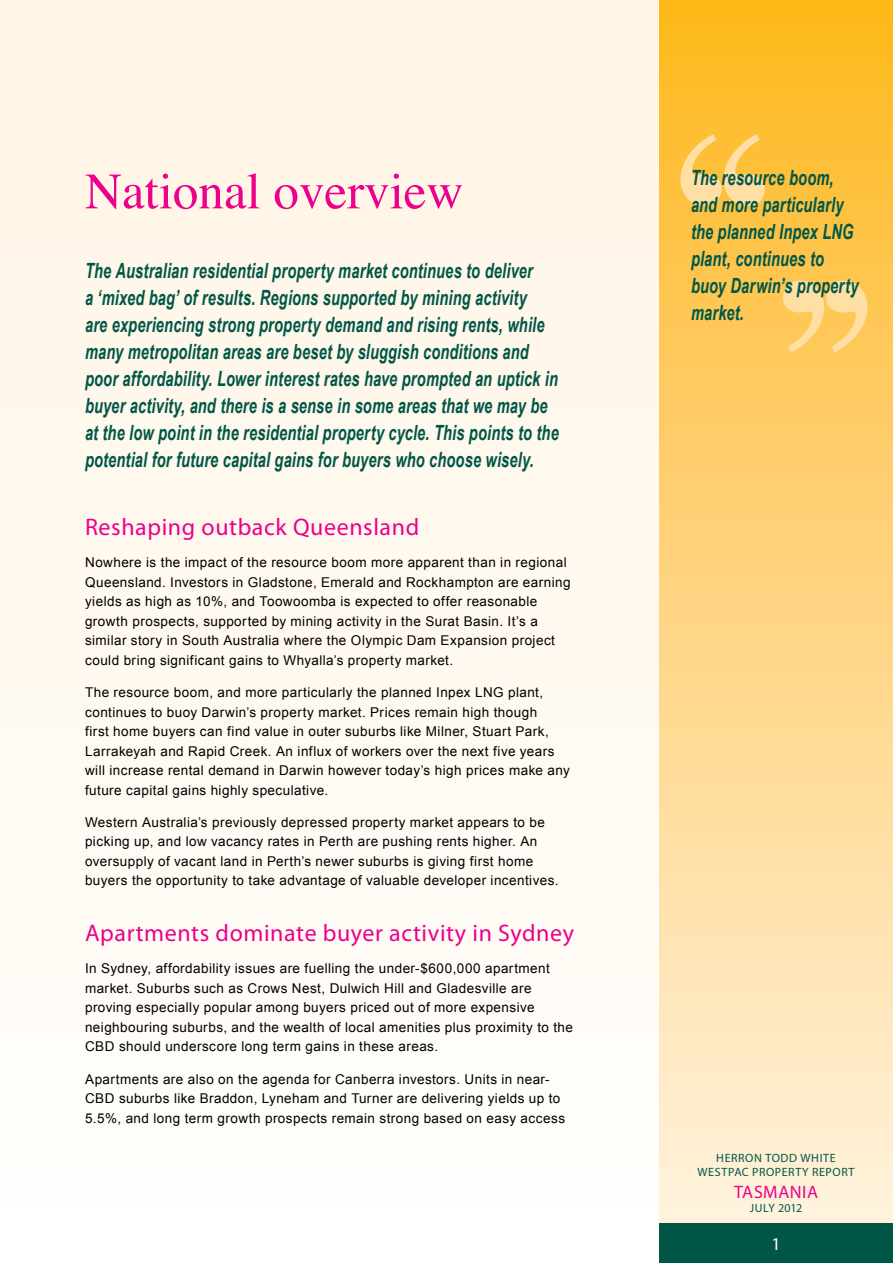
<style>
.page{position:relative;width:893px;height:1263px;background:#fff9f0}
.page>*{position:absolute;margin:0;border:0;box-sizing:border-box;transform-origin:0 0}
.t1{font:51px "Times";color:#ec008c}
.t2{font:24px "Myriad Pro";letter-spacing:.025em;color:#ec008c}
.t3{font:italic 700 21px/27px "Arial Narrow";letter-spacing:.01em;color:#005747;scale:.85 1}
.t4{font:18px "Myriad Pro";letter-spacing:.025em;color:#ec008c}
.t5{font:18px "Myriad Pro";color:#fff}
.t6{font:13.5px/19.5px "Arial";letter-spacing:.03em;color:#000}
.t7{font:12px/14.4px "Myriad Pro";letter-spacing:.05em;color:#005747;text-align:center}
.t8{font:12px "Myriad Pro";color:#005747}
</style>
<div class="page">
<div style="left:659px;top:0;width:234px;height:1263px;background:linear-gradient(to bottom,#feb821,#fff4e7)"></div>
<div style="left:659px;top:1223px;width:234px;height:40px;background:#005747"></div>
<svg style="left:783px;top:281px;width:84px;height:71px;background:#ffd27c"></svg>
<svg style="left:680px;top:134px;width:85px;height:72px;background:#fece6b"></svg>
<h1 class="t1" style="left:85px;top:144px;width:380px">National overview</h1>
<p class="t3" style="left:85px;top:256px;width:559px">The Australian residential property market continues to deliver<br>a ‘mixed bag’ of results. Regions supported by mining activity<br>are experiencing strong property demand and rising rents, while many metropolitan areas are beset by sluggish conditions and poor affordability. Lower interest rates have prompted an uptick in buyer activity, and there is a sense in some areas that we may be at the low point in the residential property cycle. This points to the potential for future capital gains for buyers who choose wisely.</p>
<h2 class="t2" style="left:85px;top:512px;width:336px">Reshaping outback Queensland</h2>
<p class="t6" style="left:85px;top:553px;width:487px">Nowhere is the impact of the resource boom more apparent than in regional Queensland. Investors in Gladstone, Emerald and Rockhampton are earning yields as high as 10%, and Toowoomba is expected to offer reasonable growth prospects, supported by mining activity in the Surat Basin. It’s a similar story in South Australia where the Olympic Dam Expansion project could bring significant gains to Whyalla’s property market.</p>
<p class="t6" style="left:85px;top:683px;width:486px">The resource boom, and more particularly the planned Inpex LNG plant, continues to buoy Darwin’s property market. Prices remain high though<br>first home buyers can find value in outer suburbs like Milner, Stuart Park, Larrakeyah and Rapid Creek. An influx of workers over the next five years will increase rental demand in Darwin however today’s high prices make any future capital gains highly speculative.</p>
<p class="t6" style="left:85px;top:812px;width:475px">Western Australia’s previously depressed property market appears to be picking up, and low vacancy rates in Perth are pushing rents higher. An oversupply of vacant land in Perth’s newer suburbs is giving first home buyers the opportunity to take advantage of valuable developer incentives.</p>
<h2 class="t2" style="left:85px;top:918px;width:490px">Apartments dominate buyer activity in Sydney</h2>
<p class="t6" style="left:85px;top:959px;width:489px">In Sydney, affordability issues are fuelling the under-$600,000 apartment market. Suburbs such as Crows Nest, Dulwich Hill and Gladesville are proving especially popular among buyers priced out of more expensive neighbouring suburbs, and the wealth of local amenities plus proximity to the CBD should underscore long term gains in these areas.</p>
<p class="t6" style="left:85px;top:1069px;width:482px">Apartments are also on the agenda for Canberra investors. Units in near-<br>CBD suburbs like Braddon, Lyneham and Turner are delivering yields up to<br>5.5%, and long term growth prospects remain strong based on easy access</p>
<h3 class="t3" style="left:691px;top:163px;width:199px">The resource boom, and more particularly the planned Inpex LNG plant, continues to buoy Darwin’s property market.</h3>
<p class="t7" style="left:697px;top:1150px;width:159px">Herron Todd White<br>Westpac Property Report</p>
<h3 class="t4" style="left:734px;top:1180px;width:86px">Tasmania</h3>
<p class="t8" style="left:750px;top:1200px;width:54px">july 2012</p>
<h3 class="t5" style="left:771px;top:1233px;width:11px">1</h3>
</div>
